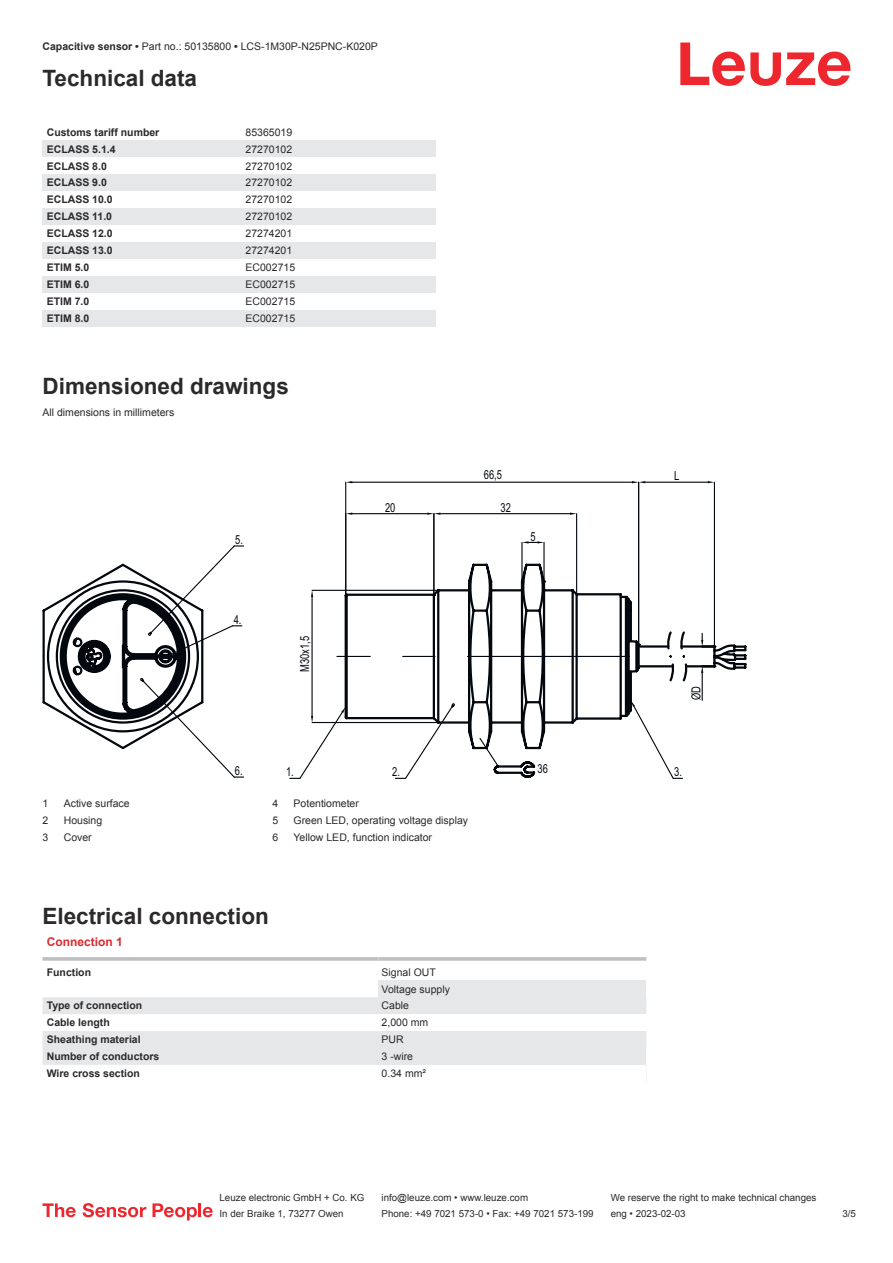
<style>
.page{position:relative;width:893px;height:1263px;background:#fff}
.page>*{position:absolute;margin:0;border:0;box-sizing:border-box;transform-origin:0 0}
.t1{font:700 22.5px "Arial";color:#2b292a}
.t2{font:12.45px "Arial";color:#03080e;scale:.75 1}
.t3{font:700 12px "Arial";color:#db2a30}
.t4{font:10.5px/17px "Arial";color:#2b292a}
.t5{font:700 10.5px "Arial";color:#2b292a}
.t6{font:9.75px "Arial";color:#2b292a}
.s1{font-weight:700}
</style>
<div class="page">
<svg style="left:680px;top:43px;width:170px;height:43px"></svg>
<svg style="left:43px;top:326px;width:393px;height:1px"></svg>
<div style="left:43px;top:140px;width:199px;height:17px;background:#e6e7e9"></div>
<div style="left:242px;top:140px;width:194px;height:17px;background:#e6e7e9"></div>
<div style="left:43px;top:174px;width:199px;height:17px;background:#e6e7e9"></div>
<div style="left:242px;top:174px;width:194px;height:17px;background:#e6e7e9"></div>
<div style="left:43px;top:208px;width:199px;height:17px;background:#e6e7e9"></div>
<div style="left:242px;top:208px;width:194px;height:17px;background:#e6e7e9"></div>
<div style="left:43px;top:242px;width:199px;height:17px;background:#e6e7e9"></div>
<div style="left:242px;top:242px;width:194px;height:17px;background:#e6e7e9"></div>
<div style="left:43px;top:276px;width:199px;height:17px;background:#e6e7e9"></div>
<div style="left:242px;top:276px;width:194px;height:17px;background:#e6e7e9"></div>
<div style="left:43px;top:310px;width:199px;height:16px;background:#e6e7e9"></div>
<div style="left:242px;top:310px;width:194px;height:16px;background:#e6e7e9"></div>
<svg style="left:43px;top:997px;width:335px;height:68px;fill:#e6e7e9"></svg>
<svg style="left:43px;top:957px;width:335px;height:4px"></svg>
<hr style="left:378px;top:957px;width:268px;height:4px;background:#c5c7c9">
<div style="left:378px;top:980px;width:268px;height:17px;background:#e6e7e9"></div>
<div style="left:378px;top:997px;width:268px;height:17px;background:#e6e7e9"></div>
<div style="left:378px;top:1031px;width:268px;height:17px;background:#e6e7e9"></div>
<div style="left:378px;top:1048px;width:268px;height:17px;background:#e6e7e9"></div>
<svg style="left:43px;top:1203px;width:33px;height:14px"></svg>
<svg style="left:83px;top:1203px;width:63px;height:14px"></svg>
<svg style="left:153px;top:1203px;width:44px;height:17px"></svg>
<hr style="left:198px;top:1203px;width:3px;height:14px;background:#ed272d">
<svg style="left:203px;top:1207px;width:10px;height:10px"></svg>
<svg style="left:487px;top:751px;width:5px;height:7px"></svg>
<svg style="left:492px;top:594px;width:254px;height:185px"></svg>
<svg style="left:343px;top:562px;width:298px;height:189px"></svg>
<hr style="left:312px;top:590px;width:126px;height:1px;background:#03080e">
<hr style="left:312px;top:722px;width:126px;height:1px;background:#03080e">
<hr style="left:311px;top:597px;width:2px;height:119px;background:#03080e">
<svg style="left:311px;top:590px;width:2px;height:7px"></svg>
<hr style="left:352px;top:513px;width:75px;height:1px;background:#03080e">
<hr style="left:433px;top:514px;width:1px;height:80px;background:#03080e">
<hr style="left:576px;top:514px;width:1px;height:80px;background:#03080e">
<hr style="left:440px;top:513px;width:130px;height:1px;background:#03080e">
<svg style="left:427px;top:513px;width:13px;height:2px"></svg>
<svg style="left:570px;top:513px;width:7px;height:2px"></svg>
<hr style="left:345px;top:482px;width:1px;height:113px;background:#03080e">
<hr style="left:352px;top:482px;width:280px;height:1px;background:#03080e">
<hr style="left:521px;top:542px;width:2px;height:39px;background:#03080e">
<hr style="left:543px;top:542px;width:2px;height:39px;background:#03080e">
<svg style="left:522px;top:541px;width:22px;height:2px"></svg>
<hr style="left:638px;top:482px;width:1px;height:162px;background:#03080e">
<hr style="left:714px;top:482px;width:1px;height:181px;background:#03080e">
<hr style="left:645px;top:482px;width:63px;height:1px;background:#03080e">
<svg style="left:632px;top:481px;width:13px;height:2px"></svg>
<svg style="left:667px;top:630px;width:20px;height:53px"></svg>
<svg style="left:337px;top:656px;width:292px;height:1px"></svg>
<svg style="left:434px;top:589px;width:5px;height:7px"></svg>
<svg style="left:701px;top:633px;width:13px;height:15px"></svg>
<svg style="left:701px;top:662px;width:14px;height:38px"></svg>
<svg style="left:290px;top:707px;width:56px;height:72px"></svg>
<svg style="left:395px;top:701px;width:62px;height:78px"></svg>
<svg style="left:631px;top:700px;width:51px;height:79px"></svg>
<svg style="left:43px;top:545px;width:201px;height:233px"></svg>
<p class="t4" style="left:43px;top:39px;width:337px"><span class="s1">Capacitive sensor •</span> Part no.: 50135800 <span class="s1">•</span> LCS-1M30P-N25PNC-K020P</p>
<h1 class="t1" style="left:43px;top:69px;width:156px">Technical data</h1>
<p class="t5" style="left:47px;top:128px;width:114px">Customs tariff number</p>
<p class="t4" style="left:246px;top:125px;width:48px">85365019</p>
<p class="t5" style="left:47px;top:145px;width:70px">ECLASS 5.1.4</p>
<p class="t4" style="left:246px;top:141px;width:48px">27270102</p>
<p class="t5" style="left:47px;top:162px;width:62px">ECLASS 8.0</p>
<p class="t4" style="left:246px;top:158px;width:48px">27270102</p>
<p class="t5" style="left:47px;top:179px;width:62px">ECLASS 9.0</p>
<p class="t4" style="left:246px;top:175px;width:48px">27270102</p>
<p class="t5" style="left:47px;top:195px;width:67px">ECLASS 10.0</p>
<p class="t4" style="left:246px;top:192px;width:48px">27270102</p>
<p class="t5" style="left:47px;top:212px;width:67px">ECLASS 11.0</p>
<p class="t4" style="left:246px;top:209px;width:48px">27270102</p>
<p class="t5" style="left:47px;top:229px;width:67px">ECLASS 12.0</p>
<p class="t4" style="left:246px;top:226px;width:48px">27274201</p>
<p class="t5" style="left:47px;top:246px;width:67px">ECLASS 13.0</p>
<p class="t4" style="left:246px;top:243px;width:48px">27274201</p>
<p class="t5" style="left:47px;top:263px;width:44px">ETIM 5.0</p>
<p class="t4" style="left:246px;top:260px;width:51px">EC002715</p>
<p class="t5" style="left:47px;top:280px;width:44px">ETIM 6.0</p>
<p class="t4" style="left:246px;top:277px;width:51px">EC002715</p>
<p class="t5" style="left:47px;top:297px;width:44px">ETIM 7.0</p>
<p class="t4" style="left:246px;top:294px;width:51px">EC002715</p>
<p class="t5" style="left:47px;top:314px;width:44px">ETIM 8.0</p>
<p class="t4" style="left:246px;top:311px;width:51px">EC002715</p>
<h1 class="t1" style="left:43px;top:377px;width:248px">Dimensioned drawings</h1>
<p class="t4" style="left:43px;top:405px;width:133px">All dimensions in millimeters</p>
<p class="t2" style="left:235px;top:534px;width:12px">5.</p>
<p class="t2" style="left:484px;top:470px;width:26px">66,5</p>
<p class="t2" style="left:385px;top:503px;width:15px">20</p>
<p class="t2" style="left:500px;top:503px;width:15px">32</p>
<p class="t2" style="left:531px;top:531px;width:8px">5</p>
<p class="t2" style="left:674px;top:471px;width:8px">L</p>
<p class="t4" style="left:43px;top:796px;width:7px">1</p>
<p class="t4" style="left:64px;top:796px;width:67px">Active surface</p>
<p class="t4" style="left:43px;top:813px;width:7px">2</p>
<p class="t4" style="left:64px;top:813px;width:40px">Housing</p>
<p class="t4" style="left:43px;top:830px;width:7px">3</p>
<p class="t4" style="left:64px;top:830px;width:30px">Cover</p>
<p class="t2" style="left:234px;top:614px;width:12px">4.</p>
<p class="t2" style="left:235px;top:765px;width:12px">6.</p>
<p class="t2" style="left:300px;top:672px;width:49px;rotate:-90deg">M30x1,5</p>
<p class="t2" style="left:691px;top:700px;width:20px;rotate:-90deg">ØD</p>
<p class="t2" style="left:286px;top:767px;width:12px">1.</p>
<p class="t2" style="left:392px;top:767px;width:12px">2.</p>
<p class="t2" style="left:537px;top:764px;width:15px">36</p>
<p class="t2" style="left:674px;top:767px;width:12px">3.</p>
<p class="t4" style="left:272px;top:796px;width:7px">4</p>
<p class="t4" style="left:294px;top:796px;width:67px">Potentiometer</p>
<p class="t4" style="left:272px;top:813px;width:7px">5</p>
<p class="t4" style="left:294px;top:813px;width:176px">Green LED, operating voltage display</p>
<p class="t4" style="left:272px;top:830px;width:7px">6</p>
<p class="t4" style="left:294px;top:830px;width:140px">Yellow LED, function indicator</p>
<h1 class="t1" style="left:43px;top:907px;width:228px">Electrical connection</h1>
<p class="t3" style="left:47px;top:937px;width:78px">Connection 1</p>
<p class="t5" style="left:47px;top:968px;width:46px">Function</p>
<p class="t4" style="left:382px;top:964px;width:70px">Signal OUT<br>Voltage supply</p>
<p class="t5" style="left:47px;top:1001px;width:97px">Type of connection</p>
<p class="t4" style="left:382px;top:998px;width:29px">Cable</p>
<p class="t5" style="left:47px;top:1018px;width:65px">Cable length</p>
<p class="t4" style="left:382px;top:1015px;width:48px">2,000 mm</p>
<p class="t5" style="left:47px;top:1035px;width:95px">Sheathing material</p>
<p class="t4" style="left:382px;top:1032px;width:24px">PUR</p>
<p class="t5" style="left:47px;top:1052px;width:114px">Number of conductors</p>
<p class="t4" style="left:382px;top:1049px;width:33px">3 -wire</p>
<p class="t5" style="left:47px;top:1069px;width:95px">Wire cross section</p>
<p class="t4" style="left:382px;top:1066px;width:46px">0.34 mm²</p>
<p class="t6" style="left:220px;top:1194px;width:146px">Leuze electronic GmbH + Co. KG</p>
<p class="t6" style="left:381px;top:1194px;width:148px">info@leuze.com • www.leuze.com</p>
<p class="t6" style="left:611px;top:1194px;width:207px">We reserve the right to make technical changes</p>
<p class="t6" style="left:220px;top:1210px;width:126px">In der Braike 1, 73277 Owen</p>
<p class="t6" style="left:381px;top:1210px;width:214px">Phone: +49 7021 573-0 • Fax: +49 7021 573-199</p>
<p class="t6" style="left:611px;top:1210px;width:76px">eng • 2023-02-03</p>
<p class="t6" style="left:842px;top:1210px;width:15px">3 /5</p>
</div>
